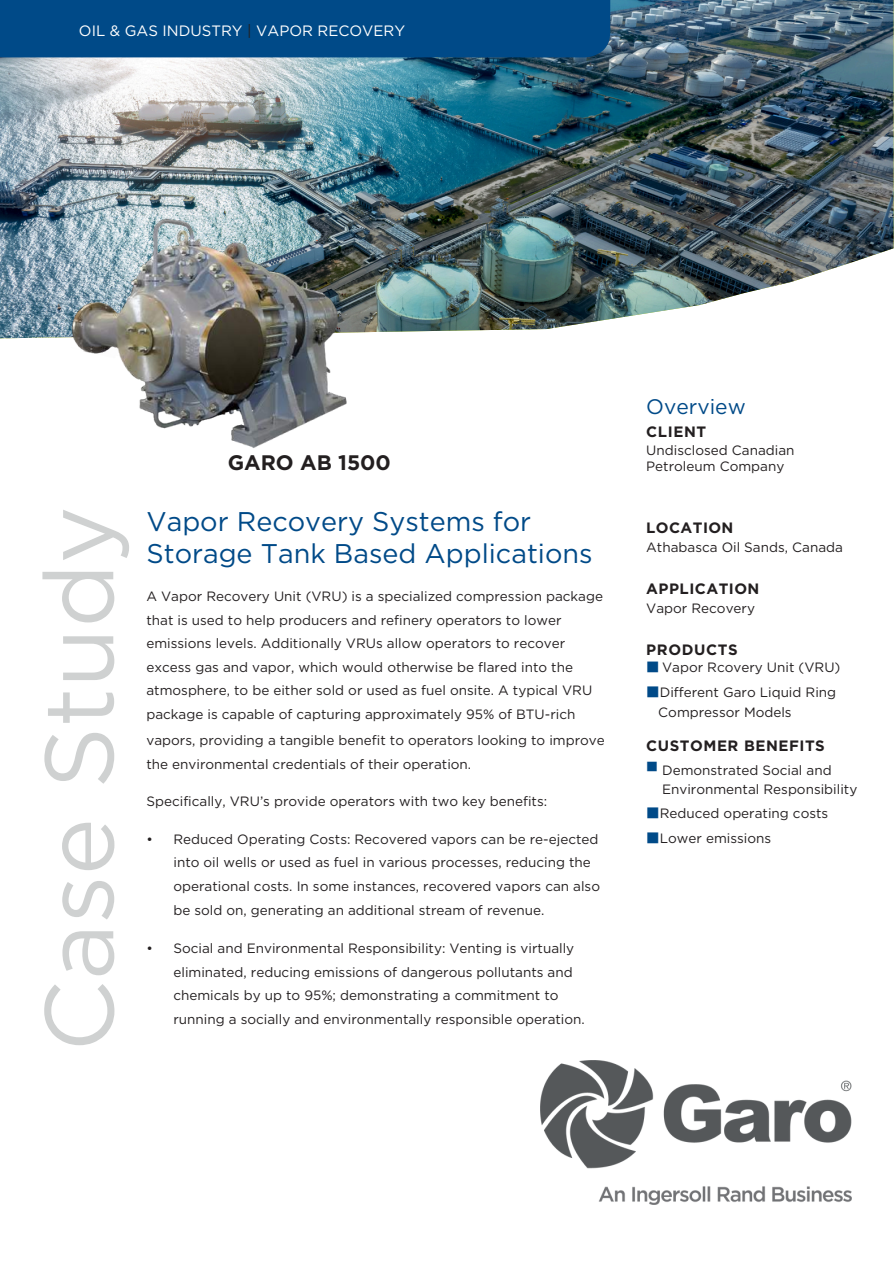
<style>
.page{position:relative;width:894px;height:1264px;background:#fff}
.page>*{position:absolute;margin:0;border:0;box-sizing:border-box;transform-origin:0 0}
.t1{font:96.9px "Gotham";color:#cfd1d1}
.t2{font:27px/31.5px "Gotham";color:#004a88}
.t3{font:700 21px "Gotham";color:#231f20}
.t4{font:21px "Gotham";color:#004a88}
.t5{font:700 15px "Gotham";letter-spacing:.035em;color:#231f20}
.t6{font:15px "Gotham";color:#fff}
.t7{font:13.5px/23.7px "Gotham";color:#231f20}
.t8{font:11.85px "Noto Sans CJ Ksc";color:#004a88}
.s1{color:#231f20}
.s2{font-family:"Noto Sans CJ Ksc";font-size:13.35px;color:#004a88}
.s3{font-family:"Noto Sans CJ Ksc";color:#004a88}
</style>
<div class="page">
<img style="left:0;top:0;width:893px;height:338px">
<div style="left:0;top:0;width:610px;height:57px;background:#004a88"></div>
<img style="left:67px;top:202px;width:291px;height:246px">
<img style="left:540px;top:1060px;width:311px;height:144px">
<p class="t6" style="left:79px;top:22px;width:327px">OIL &amp; GAS INDUSTRY <span class="s1">|</span> VAPOR RECOVERY</p>
<h5 class="t1" style="left:20px;top:1051px;width:547px;rotate:-90deg">Case Study</h5>
<p class="t3" style="left:228px;top:449px;width:165px">GARO AB 1500</p>
<p class="t2" style="left:146px;top:505px;width:447px">Vapor Recovery Systems for<br>Storage Tank Based Applications</p>
<p class="t7" style="left:146px;top:584px;width:458px">A Vapor Recovery Unit (VRU) is a specialized compression package that is used to help producers and refinery operators to lower emissions levels. Additionally VRUs allow operators to recover excess gas and vapor, which would otherwise be flared into the atmosphere, to be either sold or used as fuel onsite. A typical VRU package is capable of capturing approximately 95% of BTU-rich</p>
<p class="t7" style="left:146px;top:728px;width:460px">vapors, providing a tangible benefit to operators looking to improve the environmental credentials of their operation.</p>
<p class="t7" style="left:146px;top:789px;width:402px">Specifically, VRU’s provide operators with two key benefits:</p>
<p class="t7" style="left:146px;top:827px;width:8px">•</p>
<p class="t7" style="left:173px;top:827px;width:426px">Reduced Operating Costs: Recovered vapors can be re-ejected</p>
<p class="t7" style="left:173px;top:850px;width:419px">into oil wells or used as fuel in various processes, reducing the</p>
<p class="t7" style="left:173px;top:874px;width:428px">operational costs. In some instances, recovered vapors can also</p>
<p class="t7" style="left:173px;top:897px;width:372px">be sold on, generating an additional stream of revenue.</p>
<p class="t7" style="left:146px;top:936px;width:8px">•</p>
<p class="t7" style="left:173px;top:936px;width:402px">Social and Environmental Responsibility: Venting is virtually</p>
<p class="t7" style="left:173px;top:960px;width:400px">eliminated, reducing emissions of dangerous pollutants and</p>
<p class="t7" style="left:173px;top:983px;width:386px">chemicals by up to 95%; demonstrating a commitment to</p>
<h4 class="t7" style="left:173px;top:1007px;width:413px">running a socially and environmentally responsible operation.</h4>
<p class="t4" style="left:646px;top:394px;width:101px">Overview</p>
<p class="t5" style="left:646px;top:422px;width:61px">CLIENT</p>
<p class="t7" style="left:646px;top:442px;width:150px;line-height:15.8px">Undisclosed Canadian<br>Petroleum Company</p>
<p class="t5" style="left:646px;top:518px;width:89px">LOCATION</p>
<h3 class="t7" style="left:646px;top:535px;width:198px">Athabasca Oil Sands, Canada</h3>
<p class="t5" style="left:646px;top:579px;width:115px">APPLICATION</p>
<p class="t7" style="left:646px;top:596px;width:110px">Vapor Recovery</p>
<h1 class="t5" style="left:646px;top:640px;width:93px">PRODUCTS</h1>
<h2 class="t7" style="left:646px;top:655px;width:196px"><span class="s2">■</span> Vapor Rcovery Unit (VRU)</h2>
<p class="t7" style="left:646px;top:680px;width:191px"><span class="s3">■</span>Different Garo Liquid Ring</p>
<p class="t7" style="left:658px;top:700px;width:135px">Compressor Models</p>
<p class="t5" style="left:646px;top:736px;width:180px">CUSTOMER BENEFITS</p>
<p class="t8" style="left:646px;top:757px;width:13px">■</p>
<p class="t7" style="left:662px;top:760px;width:197px;line-height:19.2px">Demonstrated Social and<br>Environmental Responsibility</p>
<h4 class="t7" style="left:646px;top:800px;width:183px"><span class="s3">■</span>Reduced operating costs</h4>
<p class="t7" style="left:646px;top:826px;width:126px"><span class="s3">■</span>Lower emissions</p>
</div>
